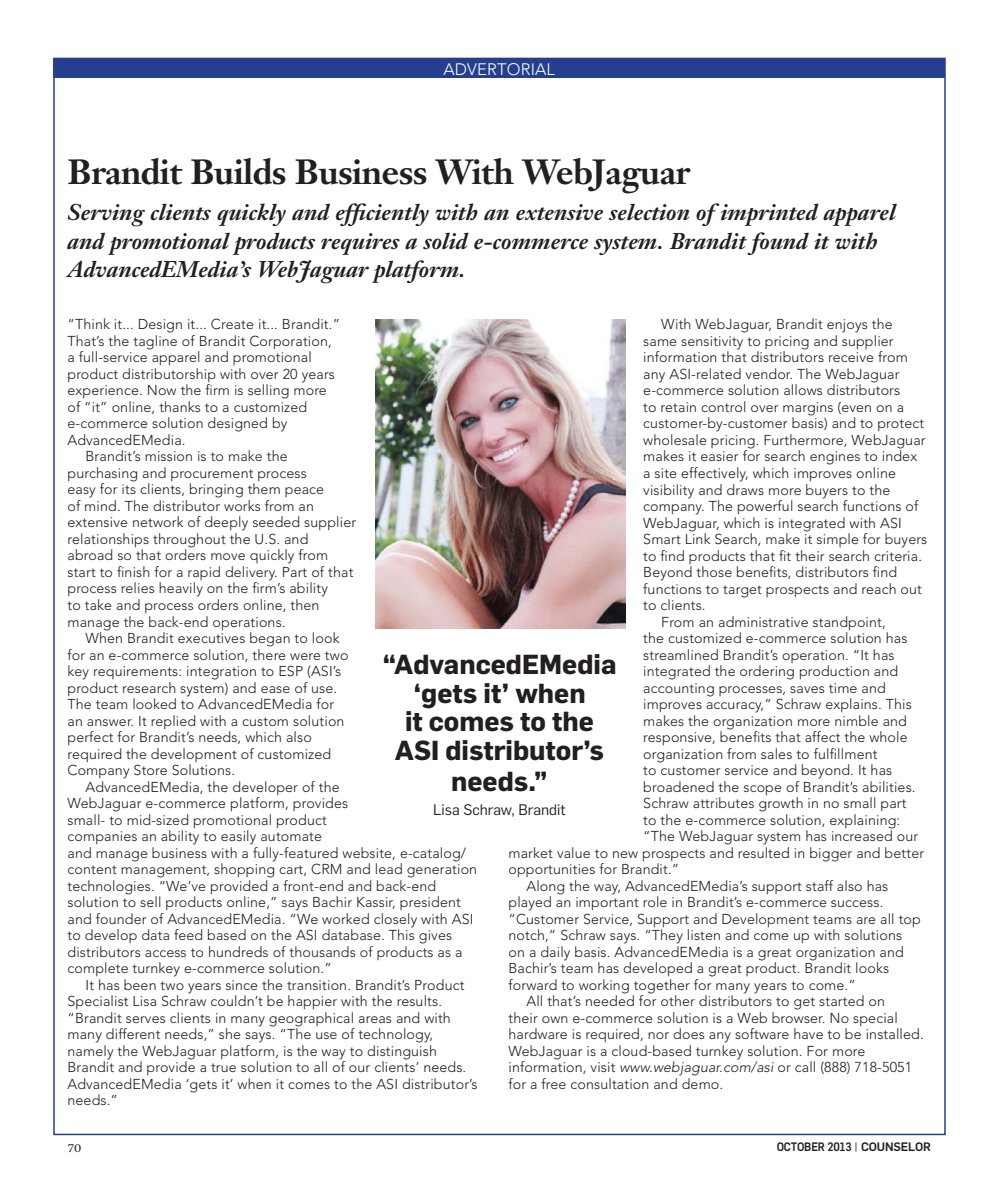
<style>
.page{position:relative;width:999px;height:1202px;background:#fff}
.page>*{position:absolute;margin:0;border:0;box-sizing:border-box;transform-origin:0 0}
.t1{font:700 34.5px "Janson Text";letter-spacing:-.02em;color:#231f20}
.t2{font:700 27px/28.5px "Flama";color:#231f20;text-align:center}
.t3{font:italic 700 22.5px/28.5px "Janson Text";color:#231f20}
.t4{font:300 16.5px "Avenir LT Std";letter-spacing:.01em;color:#fff}
.t5{font:15px "Flama";color:#231f20}
.t6{font:300 14.25px "Avenir LT Std";letter-spacing:.01em;color:#231f20}
.t7{font:12.6px "Chronicle Text G1";color:#231f20}
.t8{font:500 12px "Flama";letter-spacing:-.01em;color:#231f20;scale:.9 1}
.s1{font-style:italic}
.s2{color:#6c6d70}
</style>
<div class="page">
<div style="left:53px;top:58px;width:892px;height:20px;background:#253f8e"></div>
<img style="left:375px;top:320px;width:250px;height:308px">
<p class="t4" style="left:443px;top:59px;width:113px">ADVERTORIAL</p>
<h1 class="t1" style="left:68px;top:150px;width:624px">Brandit Builds Business With WebJaguar</h1>
<h3 class="t3" style="left:68px;top:198px;width:830px">Serving clients quickly and efficiently with an extensive selection of imprinted apparel and promotional products requires a solid e-commerce system. Brandit found it with<br>AdvancedEMedia’s WebJaguar platform.</h3>
<p class="t6" style="left:68px;top:316px;width:274px">“Think it... Design it... Create it... Brandit.”</p>
<p class="t6" style="left:68px;top:332px;width:266px">That’s the tagline of Brandit Corporation,</p>
<p class="t6" style="left:68px;top:349px;width:246px">a full-service apparel and promotional</p>
<p class="t6" style="left:68px;top:365px;width:269px">product distributorship with over 20 years</p>
<p class="t6" style="left:68px;top:382px;width:261px">experience. Now the firm is selling more</p>
<p class="t6" style="left:68px;top:398px;width:241px">of “it” online, thanks to a customized</p>
<p class="t6" style="left:68px;top:415px;width:221px">e-commerce solution designed by</p>
<p class="t6" style="left:68px;top:431px;width:120px">AdvancedEMedia.</p>
<p class="t6" style="left:85px;top:448px;width:204px">Brandit’s mission is to make the</p>
<p class="t6" style="left:68px;top:464px;width:241px">purchasing and procurement process</p>
<p class="t6" style="left:68px;top:481px;width:258px">easy for its clients, bringing them peace</p>
<p class="t6" style="left:68px;top:497px;width:248px">of mind. The distributor works from an</p>
<p class="t6" style="left:68px;top:514px;width:290px">extensive network of deeply seeded supplier</p>
<p class="t6" style="left:68px;top:530px;width:242px">relationships throughout the U.S. and</p>
<p class="t6" style="left:68px;top:547px;width:262px">abroad so that orders move quickly from</p>
<p class="t6" style="left:68px;top:563px;width:287px">start to finish for a rapid delivery. Part of that</p>
<p class="t6" style="left:68px;top:580px;width:262px">process relies heavily on the firm’s ability</p>
<p class="t6" style="left:68px;top:596px;width:254px">to take and process orders online, then</p>
<p class="t6" style="left:68px;top:613px;width:220px">manage the back-end operations.</p>
<p class="t6" style="left:85px;top:629px;width:256px">When Brandit executives began to look</p>
<p class="t6" style="left:68px;top:646px;width:283px">for an e-commerce solution, there were two</p>
<p class="t6" style="left:68px;top:662px;width:275px">key requirements: integration to ESP (ASI’s</p>
<p class="t6" style="left:68px;top:679px;width:271px">product research system) and ease of use.</p>
<p class="t6" style="left:68px;top:695px;width:268px">The team looked to AdvancedEMedia for</p>
<p class="t6" style="left:68px;top:712px;width:279px">an answer. It replied with a custom solution</p>
<p class="t6" style="left:68px;top:728px;width:246px">perfect for Brandit’s needs, which also</p>
<p class="t6" style="left:68px;top:745px;width:265px">required the development of customized</p>
<p class="t6" style="left:68px;top:761px;width:169px">Company Store Solutions.</p>
<p class="t6" style="left:85px;top:778px;width:256px">AdvancedEMedia, the developer of the</p>
<p class="t6" style="left:68px;top:794px;width:282px">WebJaguar e-commerce platform, provides</p>
<p class="t6" style="left:68px;top:811px;width:261px">small- to mid-sized promotional product</p>
<p class="t6" style="left:68px;top:827px;width:256px">companies an ability to easily automate</p>
<p class="t6" style="left:68px;top:844px;width:400px">and manage business with a fully-featured website, e-catalog/</p>
<p class="t6" style="left:68px;top:860px;width:411px">content management, shopping cart, CRM and lead generation</p>
<p class="t6" style="left:68px;top:877px;width:370px">technologies. “We’ve provided a front-end and back-end</p>
<p class="t6" style="left:68px;top:893px;width:395px">solution to sell products online,” says Bachir Kassir, president</p>
<p class="t6" style="left:68px;top:910px;width:408px">and founder of AdvancedEMedia. “We worked closely with ASI</p>
<p class="t6" style="left:68px;top:926px;width:386px">to develop data feed based on the ASI database. This gives</p>
<p class="t6" style="left:68px;top:943px;width:397px">distributors access to hundreds of thousands of products as a</p>
<p class="t6" style="left:68px;top:960px;width:266px">complete turnkey e-commerce solution.”</p>
<p class="t6" style="left:85px;top:976px;width:380px">It has been two years since the transition. Brandit’s Product</p>
<p class="t6" style="left:68px;top:993px;width:376px">Specialist Lisa Schraw couldn’t be happier with the results.</p>
<p class="t6" style="left:68px;top:1009px;width:385px">“Brandit serves clients in many geographical areas and with</p>
<p class="t6" style="left:68px;top:1026px;width:367px">many different needs,” she says. “The use of technology,</p>
<p class="t6" style="left:68px;top:1042px;width:371px">namely the WebJaguar platform, is the way to distinguish</p>
<p class="t6" style="left:68px;top:1059px;width:400px">Brandit and provide a true solution to all of our clients’ needs.</p>
<p class="t6" style="left:68px;top:1075px;width:412px">AdvancedEMedia ‘gets it’ when it comes to the ASI distributor’s</p>
<p class="t6" style="left:68px;top:1092px;width:52px">needs.”</p>
<p class="t6" style="left:661px;top:316px;width:233px">With WebJaguar, Brandit enjoys the</p>
<p class="t6" style="left:643px;top:333px;width:252px">same sensitivity to pricing and supplier</p>
<p class="t6" style="left:643px;top:349px;width:266px">information that distributors receive from</p>
<p class="t6" style="left:643px;top:366px;width:258px">any ASI-related vendor. The WebJaguar</p>
<p class="t6" style="left:643px;top:382px;width:258px">e-commerce solution allows distributors</p>
<p class="t6" style="left:643px;top:399px;width:262px">to retain control over margins (even on a</p>
<p class="t6" style="left:643px;top:415px;width:282px">customer-by-customer basis) and to protect</p>
<p class="t6" style="left:643px;top:432px;width:284px">wholesale pricing. Furthermore, WebJaguar</p>
<p class="t6" style="left:643px;top:448px;width:275px">makes it easier for search engines to index</p>
<p class="t6" style="left:643px;top:465px;width:254px">a site effectively, which improves online</p>
<p class="t6" style="left:643px;top:481px;width:249px">visibility and draws more buyers to the</p>
<p class="t6" style="left:643px;top:498px;width:277px">company. The powerful search functions of</p>
<p class="t6" style="left:643px;top:514px;width:260px">WebJaguar, which is integrated with ASI</p>
<p class="t6" style="left:643px;top:531px;width:286px">Smart Link Search, make it simple for buyers</p>
<p class="t6" style="left:643px;top:547px;width:280px">to find products that fit their search criteria.</p>
<p class="t6" style="left:643px;top:564px;width:255px">Beyond those benefits, distributors find</p>
<p class="t6" style="left:643px;top:580px;width:280px">functions to target prospects and reach out</p>
<p class="t6" style="left:643px;top:597px;width:64px">to clients.</p>
<p class="t6" style="left:661px;top:613px;width:226px">From an administrative standpoint,</p>
<p class="t6" style="left:643px;top:630px;width:266px">the customized e-commerce solution has</p>
<p class="t6" style="left:643px;top:646px;width:253px">streamlined Brandit’s operation. “It has</p>
<p class="t6" style="left:643px;top:663px;width:257px">integrated the ordering production and</p>
<p class="t6" style="left:643px;top:679px;width:244px">accounting processes, saves time and</p>
<p class="t6" style="left:643px;top:696px;width:270px">improves accuracy,” Schraw explains. This</p>
<p class="t6" style="left:643px;top:712px;width:265px">makes the organization more nimble and</p>
<p class="t6" style="left:643px;top:729px;width:266px">responsive, benefits that affect the whole</p>
<p class="t6" style="left:643px;top:745px;width:236px">organization from sales to fulfillment</p>
<p class="t6" style="left:643px;top:762px;width:251px">to customer service and beyond. It has</p>
<p class="t6" style="left:643px;top:778px;width:274px">broadened the scope of Brandit’s abilities.</p>
<p class="t6" style="left:643px;top:795px;width:265px">Schraw attributes growth in no small part</p>
<p class="t6" style="left:643px;top:811px;width:259px">to the e-commerce solution, explaining:</p>
<p class="t6" style="left:643px;top:828px;width:277px">“The WebJaguar system has increased our</p>
<p class="t6" style="left:508px;top:844px;width:417px">market value to new prospects and resulted in bigger and better</p>
<p class="t6" style="left:508px;top:861px;width:172px">opportunities for Brandit.”</p>
<p class="t6" style="left:526px;top:877px;width:363px">Along the way, AdvancedEMedia’s support staff also has</p>
<p class="t6" style="left:508px;top:894px;width:376px">played an important role in Brandit’s e-commerce success.</p>
<p class="t6" style="left:508px;top:910px;width:414px">“Customer Service, Support and Development teams are all top</p>
<p class="t6" style="left:508px;top:927px;width:395px">notch,” Schraw says. “They listen and come up with solutions</p>
<p class="t6" style="left:508px;top:943px;width:397px">on a daily basis. AdvancedEMedia is a great organization and</p>
<p class="t6" style="left:508px;top:960px;width:382px">Bachir’s team has developed a great product. Brandit looks</p>
<p class="t6" style="left:508px;top:976px;width:349px">forward to working together for many years to come.”</p>
<p class="t6" style="left:526px;top:993px;width:360px">All that’s needed for other distributors to get started on</p>
<p class="t6" style="left:508px;top:1009px;width:391px">their own e-commerce solution is a Web browser. No special</p>
<p class="t6" style="left:508px;top:1026px;width:417px">hardware is required, nor does any software have to be installed.</p>
<p class="t6" style="left:508px;top:1042px;width:359px">WebJaguar is a cloud-based turnkey solution. For more</p>
<p class="t6" style="left:508px;top:1059px;width:405px">information, visit <span class="s1">www.webjaguar.com/asi</span> or call (888) 718-5051</p>
<p class="t6" style="left:508px;top:1075px;width:216px">for a free consultation and demo.</p>
<h2 class="t2" style="left:382px;top:648px;width:236px">“AdvancedEMedia ‘gets it’ when<br>it comes to the<br>ASI distributor’s</h2>
<h2 class="t2" style="left:451px;top:765px;width:98px">needs.”</h2>
<p class="t5" style="left:433px;top:799px;width:134px">Lisa Schraw, Brandit</p>
<p class="t7" style="left:68px;top:1137px;width:15px">70</p>
<p class="t8" style="left:777px;top:1138px;width:173px">OCTOBER 2013 <span class="s2">|</span> COUNSELOR</p>
</div>
